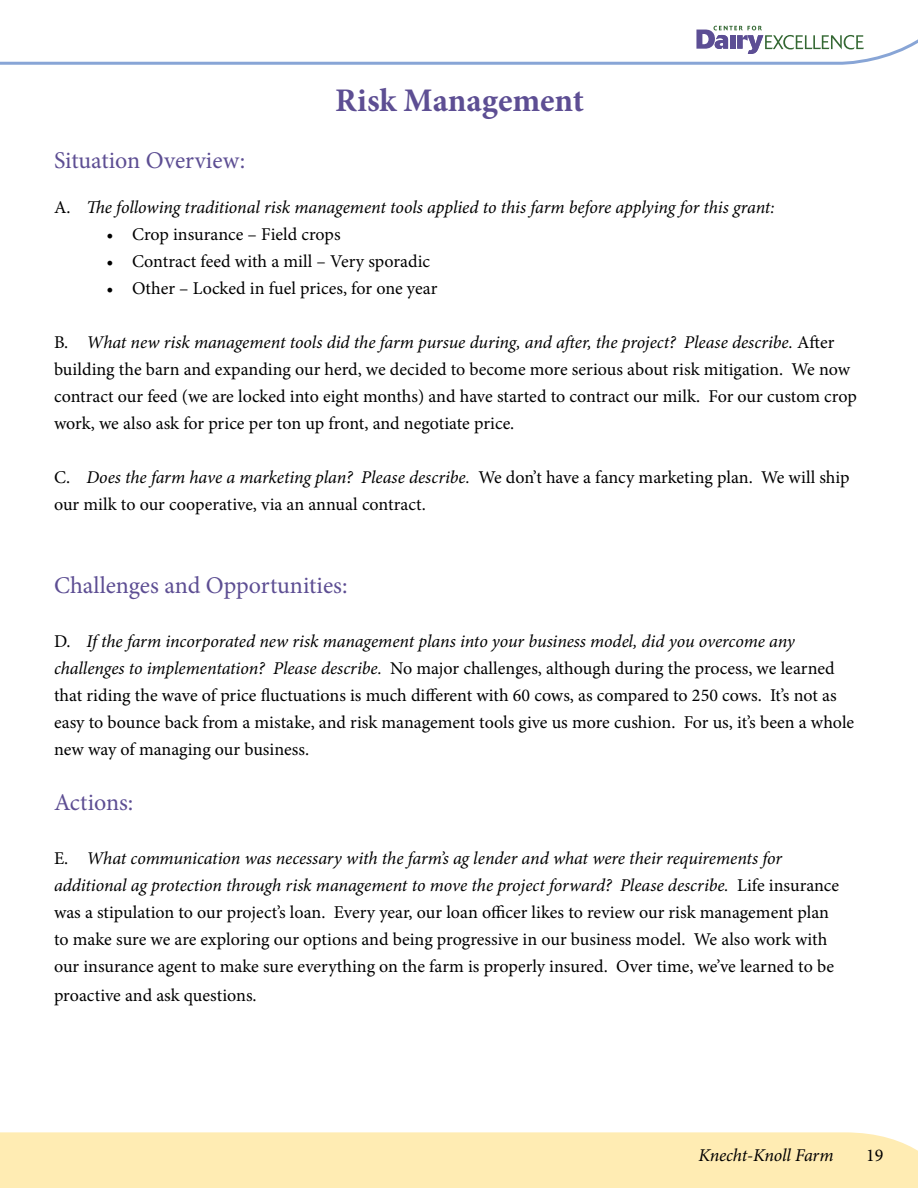
<style>
.page{position:relative;width:918px;height:1188px;background:#fff}
.page>*{position:absolute;margin:0;border:0;box-sizing:border-box;transform-origin:0 0}
.t1{font:700 33px "Minion Pro";color:#5d4e93}
.t2{font:24px "Minion Pro";color:#5d4e93}
.t3{font:18px/27px "Minion Pro";color:#000}
.t4{font:italic 18px "Minion Pro";letter-spacing:-.01em;color:#000}
.s1{font-style:normal}
.s2{font-style:italic}
</style>
<div class="page">
<div style="left:0;top:1132px;width:918px;height:56px;background:#ffecb3"></div>
<svg style="left:0;top:25px;width:918px;height:40px"></svg>
<svg style="left:696px;top:26px;width:168px;height:28px"></svg>
<h1 class="t1" style="left:335px;top:77px;width:250px">Risk Management</h1>
<h2 class="t2" style="left:54px;top:144px;width:193px">Situation Overview:</h2>
<p class="t4" style="left:54px;top:195px;width:722px"><span class="s1">A.</span> The following traditional risk management tools applied to this farm before applying for this grant:</p>
<p class="t3" style="left:107px;top:221px;width:236px">• Crop insurance – Field crops</p>
<p class="t3" style="left:107px;top:248px;width:325px">• Contract feed with a mill – Very sporadic</p>
<p class="t3" style="left:107px;top:275px;width:332px">• Other – Locked in fuel prices, for one year</p>
<p class="t3" style="left:54px;top:329px;width:804px">B. <span class="s2">What new risk management tools did the farm pursue during, and after, the project? Please describe.</span> After building the barn and expanding our herd, we decided to become more serious about risk mitigation. We now contract our feed (we are locked into eight months) and have started to contract our milk. For our custom crop work, we also ask for price per ton up front, and negotiate price.</p>
<p class="t3" style="left:54px;top:464px;width:797px">C. <span class="s2">Does the farm have a marketing plan? Please describe.</span> We don’t have a fancy marketing plan. We will ship our milk to our cooperative, via an annual contract.</p>
<h2 class="t2" style="left:54px;top:569px;width:295px">Challenges and Opportunities:</h2>
<p class="t3" style="left:54px;top:627px;width:802px">D. <span class="s2">If the farm incorporated new risk management plans into your business model, did you overcome any challenges to implementation? Please describe.</span> No major challenges, although during the process, we learned that riding the wave of price fluctuations is much different with 60 cows, as compared to 250 cows. It’s not as easy to bounce back from a mistake, and risk management tools give us more cushion. For us, it’s been a whole new way of managing our business.</p>
<h2 class="t2" style="left:54px;top:787px;width:81px">Actions:</h2>
<p class="t3" style="left:54px;top:845px;width:787px">E. <span class="s2">What communication was necessary with the farm’s ag lender and what were their requirements for additional ag protection through risk management to move the project forward? Please describe.</span> Life insurance was a stipulation to our project’s loan. Every year, our loan officer likes to review our risk management plan to make sure we are exploring our options and being progressive in our business model. We also work with our insurance agent to make sure everything on the farm is properly insured. Over time, we’ve learned to be</p>
<p class="t3" style="left:54px;top:982px;width:204px">proactive and ask questions.</p>
<p class="t4" style="left:698px;top:1143px;width:137px">Knecht-Knoll Farm</p>
<p class="t3" style="left:866px;top:1142px;width:19px">19</p>
</div>
